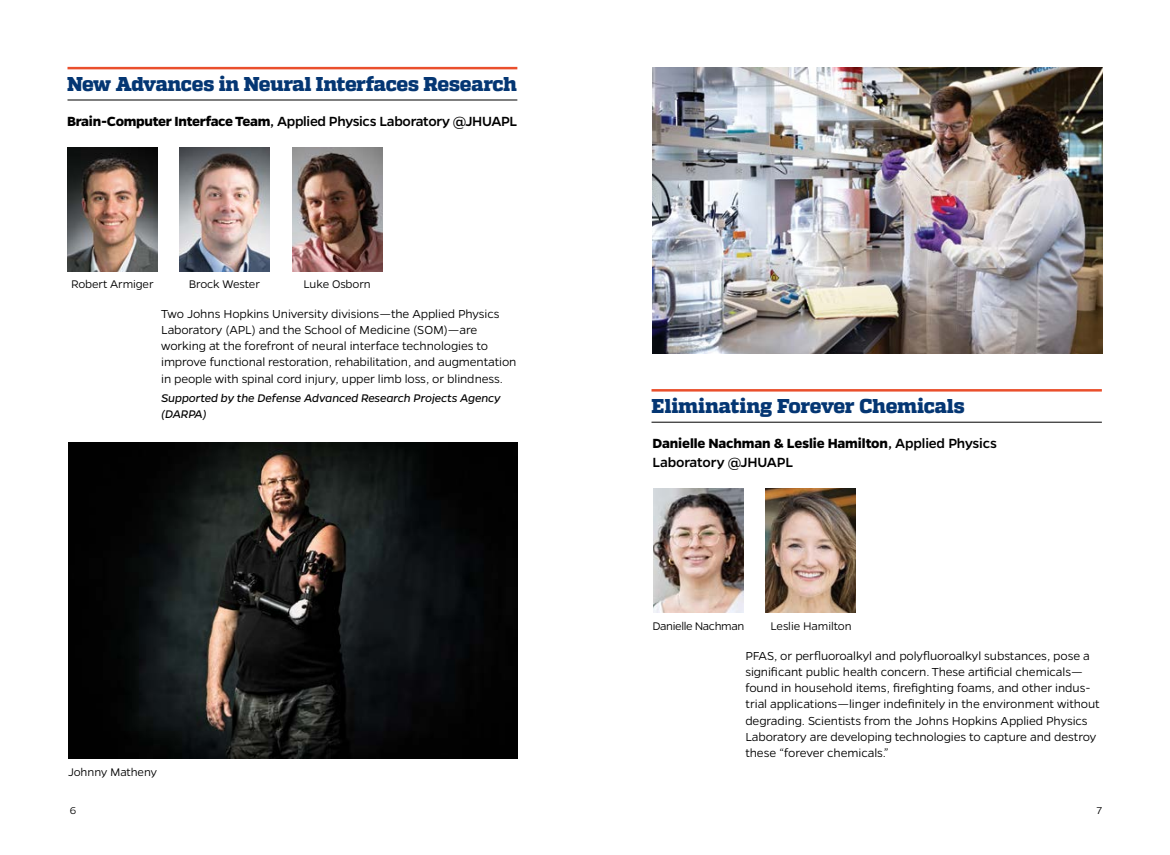
<style>
.page{position:relative;width:1170px;height:855px;background:#fff}
.page>*{position:absolute;margin:0;border:0;box-sizing:border-box;transform-origin:0 0}
.t1{font:800 20px "Quadon";letter-spacing:-.015em;color:#043673}
.t2{font:500 15px/18.8px "Gentona";letter-spacing:-.02em;color:#000}
.t3{font:300 13.12px/16.2px "Gentona";letter-spacing:-.01em;color:#000}
.t4{font:300 12.5px "Gentona";letter-spacing:-.01em;color:#000}
.t5{font:italic 12.5px/16.2px "Gentona";letter-spacing:-.015em;color:#000}
.t6{font:300 12.5px "Gentona";letter-spacing:-.03em;color:#000}
.t7{font:300 11.25px "Gentona";color:#000}
.s1{font-weight:700}
</style>
<div class="page">
<img style="left:68px;top:443px;width:450px;height:315px">
<img style="left:292px;top:148px;width:90px;height:123px">
<img style="left:67px;top:148px;width:90px;height:123px">
<img style="left:180px;top:148px;width:90px;height:123px">
<img style="left:652px;top:68px;width:451px;height:286px">
<hr style="left:68px;top:67px;width:449px;height:2px;background:#ea4f2c">
<hr style="left:68px;top:100px;width:449px;height:1px;background:#000">
<hr style="left:652px;top:389px;width:450px;height:3px;background:#ea4f2c">
<hr style="left:652px;top:422px;width:450px;height:1px;background:#000">
<img style="left:766px;top:489px;width:90px;height:124px">
<img style="left:653px;top:489px;width:90px;height:124px">
<h1 class="t1" style="left:67px;top:72px;width:451px">New Advances in Neural Interfaces Research</h1>
<p class="t2" style="left:67px;top:112px;width:452px"><span class="s1">Brain-Computer Interface Team</span>, Applied Physics Laboratory @JHUAPL</p>
<p class="t4" style="left:71px;top:277px;width:84px">Robert Armiger</p>
<p class="t4" style="left:189px;top:277px;width:73px">Brock Wester</p>
<p class="t4" style="left:304px;top:277px;width:69px">Luke Osborn</p>
<p class="t3" style="left:161px;top:305px;width:357px">Two Johns Hopkins University divisions—the Applied Physics Laboratory (APL) and the School of Medicine (SOM)—are working at the forefront of neural interface technologies to improve functional restoration, rehabilitation, and augmentation in people with spinal cord injury, upper limb loss, or blindness.</p>
<p class="t5" style="left:161px;top:389px;width:341px">Supported by the Defense Advanced Research Projects Agency (DARPA)</p>
<p class="t4" style="left:68px;top:765px;width:90px">Johnny Matheny</p>
<h1 class="t1" style="left:652px;top:395px;width:315px">Eliminating Forever Chemicals</h1>
<p class="t2" style="left:652px;top:434px;width:346px"><span class="s1">Danielle Nachman &amp; Leslie Hamilton</span>, Applied Physics<br>Laboratory @JHUAPL</p>
<p class="t6" style="left:652px;top:619px;width:93px">Danielle Nachman</p>
<p class="t4" style="left:771px;top:619px;width:83px">Leslie Hamilton</p>
<p class="t3" style="left:745px;top:647px;width:356px">PFAS, or perfluoroalkyl and polyfluoroalkyl substances, pose a significant public health concern. These artificial chemicals— found in household items, firefighting foams, and other indus&shy;trial applications—linger indefinitely in the environment without degrading. Scientists from the Johns Hopkins Applied Physics Laboratory are developing technologies to capture and destroy these “forever chemicals.”</p>
<p class="t7" style="left:70px;top:804px;width:8px">6</p>
<p class="t7" style="left:1097px;top:804px;width:7px">7</p>
</div>
